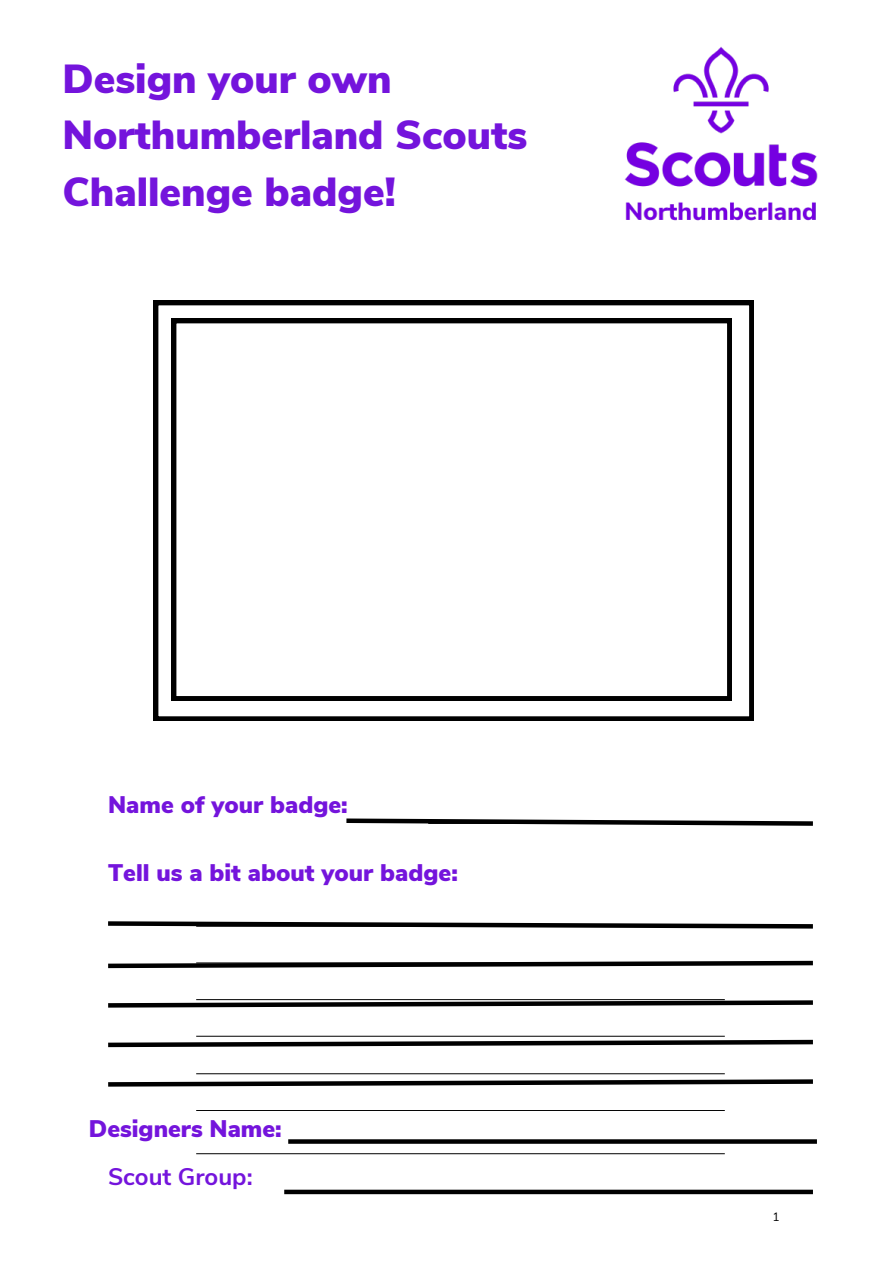
<style>
.page{position:relative;width:894px;height:1264px;background:#fff}
.page>*{position:absolute;margin:0;border:0;box-sizing:border-box;transform-origin:0 0}
.t1{font:900 40.5px/56.6px "Nunito Sans";color:#7414dc}
.t2{font:900 24px/48.2px "Nunito Sans";color:#7414dc}
.t3{font:12px "Nunito Sans";color:#000}
.s1{color:#fff}
.s2{font-weight:700}
</style>
<div class="page">
<hr style="left:196px;top:1035px;width:528px;height:1px;background:#000">
<hr style="left:196px;top:1073px;width:528px;height:1px;background:#000">
<hr style="left:196px;top:1110px;width:528px;height:1px;background:#000">
<hr style="left:196px;top:1153px;width:528px;height:1px;background:#000">
<img style="left:624px;top:46px;width:193px;height:175px">
<svg style="left:108px;top:921px;width:705px;height:8px"></svg>
<svg style="left:108px;top:960px;width:705px;height:9px"></svg>
<svg style="left:108px;top:999px;width:705px;height:9px"></svg>
<svg style="left:108px;top:1039px;width:705px;height:9px"></svg>
<svg style="left:108px;top:1079px;width:705px;height:8px"></svg>
<div style="left:284px;top:1189px;width:528px;height:5px;background:#000"></div>
<svg style="left:288px;top:1139px;width:528px;height:4px;background:#121212"></svg>
<svg style="left:154px;top:301px;width:599px;height:419px"></svg>
<svg style="left:172px;top:319px;width:559px;height:381px"></svg>
<svg style="left:346px;top:818px;width:467px;height:8px"></svg>
<h1 class="t1" style="left:62px;top:49px;width:466px">Design your own<br>Northumberland Scouts<br>Challenge badge!</h1>
<p class="t2" style="left:108px;top:780px;width:241px">Name of your badge:</p>
<p class="t2" style="left:108px;top:848px;width:351px">Tell us a bit about your badge:</p>
<p class="t2" style="left:108px;top:1103px;width:182px;text-indent:-19px">Designers Name:<span class="s1">.<br></span><span class="s2">Scout Group:</span></p>
<p class="t3" style="left:772px;top:1207px;width:9px">1</p>
</div>
